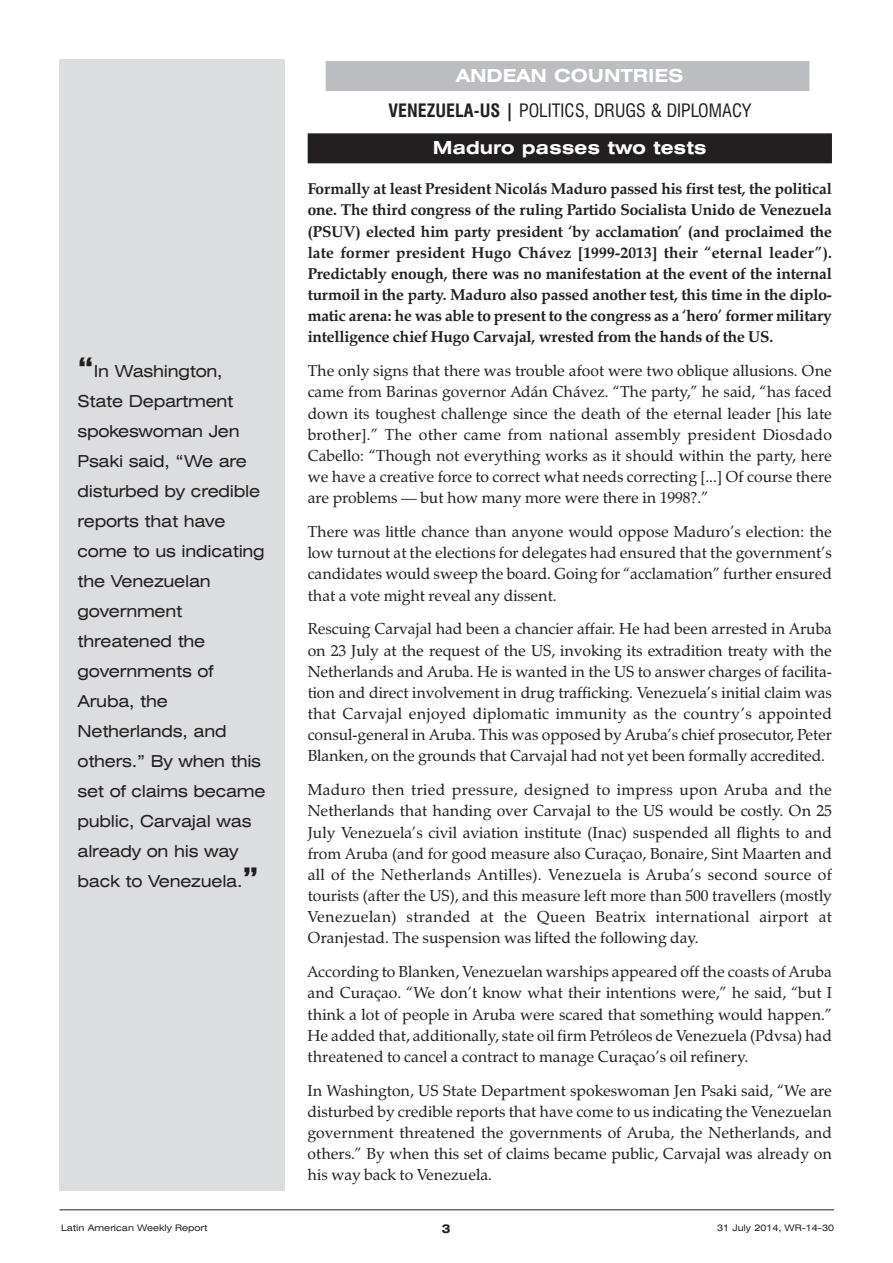
<style>
.page{position:relative;width:893px;height:1263px;background:#fff}
.page>*{position:absolute;margin:0;border:0;box-sizing:border-box;transform-origin:0 0}
.t1{font:condensed 18px/34.7px "Swiss 721 BT";color:#231f20;text-align:center}
.t2{font:700 expanded 18px "Swiss 721 BT";color:#fff}
.t3{font:expanded 16.5px/30px "Swiss 721 BT";letter-spacing:-.015em;color:#231f20}
.t4{font:15.75px/21.1px "Zapf Calligraphic 801 BT";color:#231f20;text-align:justify}
.t5{font:700 15.75px/21.1px "Zapf Calligraphic 801 BT";letter-spacing:-.01em;color:#231f20;text-align:justify}
.t6{font:700 expanded 12px "Swiss 721 BT";color:#231f20}
.t7{font:expanded 9px "Swiss 721 BT";color:#231f20}
.s1{font-weight:700;font-size:27px}
.s2{font-weight:700;font-stretch:expanded;color:#fff}
.s3{font-weight:700}
</style>
<div class="page">
<div style="left:326px;top:61px;width:483px;height:30px;background:#bcbdc0"></div>
<div style="left:308px;top:133px;width:524px;height:30px;background:#231f20"></div>
<div style="left:60px;top:60px;width:225px;height:1131px;background:#dcdddf"></div>
<hr style="left:60px;top:1209px;width:774px;height:1px;background:#231f20">
<p class="t3" style="left:78px;top:356px;width:190px"><span class="s1">“</span>In Washington,<br>State Department spokeswoman Jen<br>Psaki said, “We are disturbed by credible reports that have come to us indicating the Venezuelan government threatened the governments of<br>Aruba, the<br>Netherlands, and others.” By when this set of claims became public, Carvajal was already on his way back to Venezuela.<span class="s1">”</span></p>
<p class="t1" style="left:388px;top:58px;width:364px"><span class="s2">ANDEAN COUNTRIES<br></span><span class="s3">VENEZUELA-US |</span> POLITICS, DRUGS &amp; DIPLOMACY</p>
<p class="t2" style="left:433px;top:138px;width:275px">Maduro passes two tests</p>
<p class="t5" style="left:308px;top:178px;width:526px">Formally at least President Nicolás Maduro passed his first test, the political one. The third congress of the ruling Partido Socialista Unido de Venezuela (PSUV) elected him party president ‘by acclamation’ (and proclaimed the late former president Hugo Chávez [1999-2013] their “eternal leader”).<br>Predictably enough, there was no manifestation at the event of the internal turmoil in the party. Maduro also passed another test, this time in the diplo&shy;matic arena: he was able to present to the congress as a ‘hero’ former military intelligence chief Hugo Carvajal, wrested from the hands of the US.</p>
<p class="t4" style="left:308px;top:360px;width:526px">The only signs that there was trouble afoot were two oblique allusions. One came from Barinas governor Adán Chávez. “The party,” he said, “has faced down its toughest challenge since the death of the eternal leader [his late brother].” The other came from national assembly president Diosdado Cabello: “Though not everything works as it should within the party, here we have a creative force to correct what needs correcting [...] Of course there are problems — but how many more were there in 1998?.”</p>
<p class="t4" style="left:308px;top:521px;width:526px">There was little chance than anyone would oppose Maduro’s election: the low turnout at the elections for delegates had ensured that the government’s candidates would sweep the board. Going for “acclamation” further ensured that a vote might reveal any dissent.</p>
<p class="t4" style="left:308px;top:618px;width:526px">Rescuing Carvajal had been a chancier affair. He had been arrested in Aruba on 23 July at the request of the US, invoking its extradition treaty with the Netherlands and Aruba. He is wanted in the US to answer charges of facilita&shy;tion and direct involvement in drug trafficking. Venezuela’s initial claim was that Carvajal enjoyed diplomatic immunity as the country’s appointed consul-general in Aruba. This was opposed by Aruba’s chief prosecutor, Peter Blanken, on the grounds that Carvajal had not yet been formally accredited.</p>
<p class="t4" style="left:308px;top:779px;width:526px">Maduro then tried pressure, designed to impress upon Aruba and the Netherlands that handing over Carvajal to the US would be costly. On 25<br>July Venezuela’s civil aviation institute (Inac) suspended all flights to and from Aruba (and for good measure also Curaçao, Bonaire, Sint Maarten and all of the Netherlands Antilles). Venezuela is Aruba’s second source of tourists (after the US), and this measure left more than 500 travellers (mostly Venezuelan) stranded at the Queen Beatrix international airport at Oranjestad. The suspension was lifted the following day.</p>
<p class="t4" style="left:308px;top:961px;width:526px">According to Blanken, Venezuelan warships appeared off the coasts of Aruba and Curaçao. “We don’t know what their intentions were,” he said, “but I think a lot of people in Aruba were scared that something would happen.” He added that, additionally, state oil firm Petróleos de Venezuela (Pdvsa) had threatened to cancel a contract to manage Curaçao’s oil refinery.</p>
<p class="t4" style="left:308px;top:1080px;width:526px">In Washington, US State Department spokeswoman Jen Psaki said, “We are disturbed by credible reports that have come to us indicating the Venezuelan government threatened the governments of Aruba, the Netherlands, and others.” By when this set of claims became public, Carvajal was already on his way back to Venezuela.</p>
<p class="t7" style="left:61px;top:1223px;width:148px">Latin American Weekly Report</p>
<p class="t6" style="left:442px;top:1221px;width:10px">3</p>
<p class="t7" style="left:717px;top:1223px;width:118px">31 July 2014, WR-14-30</p>
</div>
